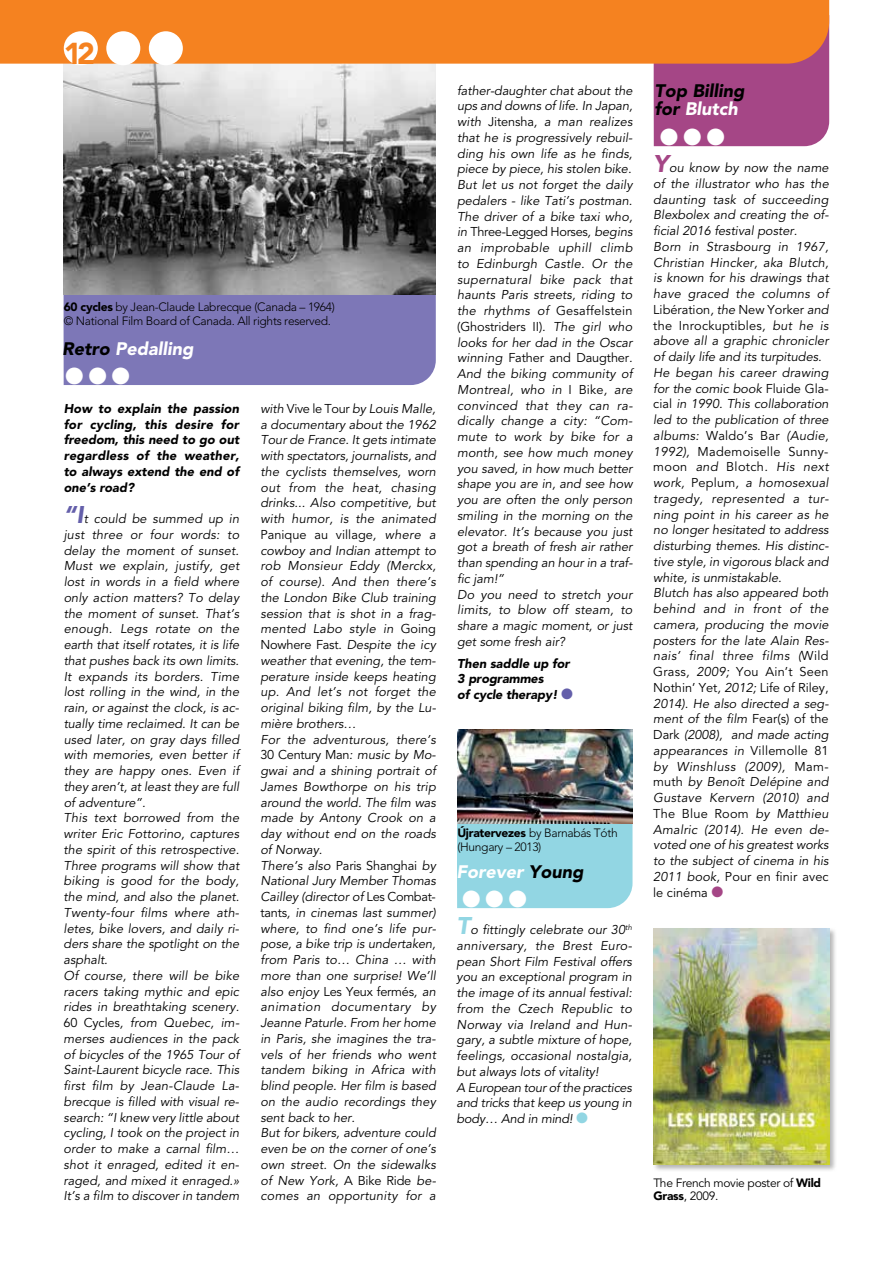
<style>
.page{position:relative;width:893px;height:1263px;background:#fff}
.page>*{position:absolute;margin:0;border:0;box-sizing:border-box;transform-origin:0 0}
.t1{font:900 30px "Avenir";color:#f58220}
.t2{font:23.4px "Zapf Dingbats ITC";color:#fff}
.t3{font:italic 900 18px "Avenir";color:#fff}
.t4{font:italic 900 18px/18px "Avenir";color:#000}
.t5{font:italic 12.75px/15.8px "Avenir";letter-spacing:.005em;color:#000}
.t6{font:italic 900 12.75px/15.8px "Avenir";color:#000;text-align:justify}
.t7{font:300 12px/13.5px "Avenir";letter-spacing:-.025em;color:#000}
.t8{font:12px/13.5px "Avenir";letter-spacing:-.025em;color:#000}
.s1{font-weight:900}
.s2{color:#000}
.s3{font-weight:900;font-size:24px;color:#645faa}
.s4{font-style:normal}
.s5{color:#645faa}
.s6{font-weight:900;font-size:24px;color:#92d6e3}
.s7{color:#92d6e3}
.s8{color:#fff}
.s9{font-weight:900;font-size:24px;color:#a54686}
.s10{color:#a54686}
</style>
<div class="page">
<div style="left:654px;top:64px;width:175px;height:82px;background:#a54686"></div>
<div style="left:652px;top:927px;width:185px;height:245px;background:#000;opacity:.3"></div>
<img style="left:654px;top:928px;width:175px;height:236px">
<div style="left:63px;top:253px;width:373px;height:132px;background:#7d77b7"></div>
<img style="left:64px;top:64px;width:372px;height:230px">
<div style="left:0;top:0;width:829px;height:64px;background:#f58220"></div>
<div style="left:64px;top:31px;width:34px;height:34px;background:#fff;border-radius:50%"></div>
<div style="left:106px;top:31px;width:34px;height:34px;background:#fff;border-radius:50%"></div>
<div style="left:149px;top:31px;width:34px;height:34px;background:#fff;border-radius:50%"></div>
<div style="left:457px;top:824px;width:175px;height:84px;background:#92d6e3"></div>
<img style="left:457px;top:729px;width:175px;height:95px">
<h1 class="t1" style="left:64px;top:35px;width:33px">12</h1>
<p class="t7" style="left:64px;top:300px;width:273px"><span class="s1">60 cycles</span> by Jean-Claude Labrecque (Canada – 1964) © National Film Board of Canada. All rights reserved.</p>
<h3 class="t3" style="left:62px;top:338px;width:133px"><span class="s2">Retro</span> Pedalling</h3>
<h2 class="t2" style="left:65px;top:365px;width:67px">●●●</h2>
<p class="t6" style="left:64px;top:400px;width:177px">How to explain the passion for cycling, this desire for freedom, this need to go out regardless of the weather, to always extend the end of one’s road?</p>
<p class="t5" style="left:64px;top:511px;width:177px"><span class="s3">“I</span>t could be summed up in just three or four words: to delay the moment of sunset.<br>Must we explain, justify, get lost in words in a field where only action matters? To delay the moment of sunset. That’s enough. Legs rotate on the earth that itself rotates, it is life that pushes back its own limits.<br>It expands its borders. Time lost rolling in the wind, in the rain, or against the clock, is ac&shy;tually time reclaimed. It can be used later, on gray days filled with memories, even better if they are happy ones. Even if they aren’t, at least they are full of adventure”.<br>This text borrowed from the writer Eric Fottorino, captures the spirit of this retrospective.<br>Three programs will show that biking is good for the body, the mind, and also the planet.<br>Twenty-four films where ath&shy;letes, bike lovers, and daily ri&shy;ders share the spotlight on the asphalt.<br>Of course, there will be bike racers taking mythic and epic rides in breathtaking scenery.<br><span class="s4">60 Cycles</span>, from Quebec, im&shy;merses audiences in the pack of bicycles of the 1965 Tour of<br>Saint-Laurent bicycle race. This first film by Jean-Claude La&shy;brecque is filled with visual re&shy;search: “I knew very little about cycling, I took on the project in order to make a carnal film… shot it enraged, edited it en&shy;raged, and mixed it enraged.»<br>It’s a film to discover in tandem</p>
<p class="t5" style="left:260px;top:401px;width:177px">with <span class="s4">Vive le Tour</span> by Louis Malle, a documentary about the 1962<br>Tour de France. It gets intimate with spectators, journalists, and the cyclists themselves, worn out from the heat, chasing drinks... Also competitive, but with humor, is the animated<br><span class="s4">Panique au village</span>, where a cowboy and Indian attempt to rob Monsieur Eddy (Merckx, of course). And then there’s the London Bike Club training session that is shot in a frag&shy;mented Labo style in <span class="s4">Going<br>Nowhere Fast.</span> Despite the icy weather that evening, the tem&shy;perature inside keeps heating up. And let’s not forget the original biking film, by the Lu&shy;mière brothers…<br>For the adventurous, there’s<br><span class="s4">30 Century Man</span>: music by Mo&shy;gwai and a shining portrait of<br>James Bowthorpe on his trip around the world. The film was made by Antony Crook on a day without end on the roads of Norway.<br>There’s also <span class="s4">Paris Shanghai</span> by<br>National Jury Member Thomas<br>Cailley (director of <span class="s4">Les Combat&shy;tants</span>, in cinemas last summer) where, to find one’s life pur&shy;pose, a bike trip is undertaken, from Paris to… China … with more than one surprise! We’ll also enjoy <span class="s4">Les Yeux fermés</span>, an animation documentary by<br>Jeanne Paturle. From her home in Paris, she imagines the tra&shy;vels of her friends who went tandem biking in Africa with blind people. Her film is based on the audio recordings they sent back to her.<br>But for bikers, adventure could even be on the corner of one’s own street. On the sidewalks of New York, <span class="s4">A Bike Ride</span> be&shy;comes an opportunity for a</p>
<p class="t5" style="left:457px;top:83px;width:177px">father-daughter chat about the ups and downs of life. In Japan, with <span class="s4">Jitensha</span>, a man realizes that he is progressively rebuil&shy;ding his own life as he finds, piece by piece, his stolen bike.<br>But let us not forget the daily pedalers - like Tati’s postman.<br>The driver of a bike taxi who, in <span class="s4">Three-Legged Horses</span>, begins an improbable uphill climb to Edinburgh Castle. Or the supernatural bike pack that haunts Paris streets, riding to the rhythms of <span class="s4">Gesaffelstein (Ghostriders II)</span>. The girl who looks for her dad in the Oscar winning <span class="s4">Father and Daugther</span>.<br>And the biking community of<br>Montreal, who in <span class="s4">I Bike</span>, are convinced that they can ra&shy;dically change a city: “Com&shy;mute to work by bike for a month, see how much money you saved, in how much better shape you are in, and see how you are often the only person smiling in the morning on the elevator. It’s because you just got a breath of fresh air rather than spending an hour in a traf&shy;fic jam!”<br>Do you need to stretch your limits, to blow off steam, to share a magic moment, or just get some fresh air?</p>
<p class="t6" style="left:457px;top:655px;width:118px;text-align:left">Then saddle up for<br>3 programmes<br>of cycle therapy! <span class="s5">●</span></p>
<p class="t7" style="left:457px;top:826px;width:162px"><span class="s1">Újratervezes</span> by Barnabás Tóth (Hungary – 2013)</p>
<h3 class="t3" style="left:456px;top:861px;width:128px">Forever <span class="s2">Young</span></h3>
<h2 class="t2" style="left:462px;top:887px;width:67px">●●●</h2>
<p class="t5" style="left:457px;top:922px;width:177px"><span class="s6">T</span>o fittingly celebrate our 30<sup>th </sup>anniversary, the Brest Euro&shy;pean Short Film Festival offers you an exceptional program in the image of its annual festival: from the Czech Republic to<br>Norway via Ireland and Hun&shy;gary, a subtle mixture of hope, feelings, occasional nostalgia, but always lots of vitality!<br>A European tour of the practices and tricks that keep us young in body… And in mind! <span class="s7">●</span></p>
<h3 class="t4" style="left:654px;top:82px;width:92px">Top Billing for <span class="s8">Blutch</span></h3>
<h2 class="t2" style="left:660px;top:126px;width:67px">●●●</h2>
<p class="t5" style="left:653px;top:160px;width:177px"><span class="s9">Y</span>ou know by now the name of the illustrator who has the daunting task of succeeding<br>Blexbolex and creating the of&shy;ficial 2016 festival poster.<br>Born in Strasbourg in 1967,<br>Christian Hincker, aka Blutch, is known for his drawings that have graced the columns of<br><span class="s4">Libération</span>, the <span class="s4">New Yorker</span> and <span class="s4">the Inrockuptibles</span>, but he is above all a graphic chronicler of daily life and its turpitudes.<br>He began his career drawing for the comic book <span class="s4">Fluide Gla&shy;cial</span> in 1990. This collaboration led to the publication of three albums: <span class="s4">Waldo’s Bar</span> (Audie,<br>1992), <span class="s4">Mademoiselle Sunny&shy;moon</span> and <span class="s4">Blotch</span>. His next work, <span class="s4">Peplum</span>, a homosexual tragedy, represented a tur&shy;ning point in his career as he no longer hesitated to address disturbing themes. His distinc&shy;tive style, in vigorous black and white, is unmistakable.<br>Blutch has also appeared both behind and in front of the camera, producing the movie posters for the late Alain Res&shy;nais’ final three films (<span class="s4">Wild<br>Grass</span>, 2009; <span class="s4">You Ain’t Seen<br>Nothin’ Yet</span>, 2012; <span class="s4">Life of Riley,<br></span>2014). He also directed a seg&shy;ment of the film <span class="s4">Fear(s) of the<br>Dark</span> (2008), and made acting appearances in <span class="s4">Villemolle 81 </span>by Winshluss (2009), <span class="s4">Mam&shy;muth</span> by Benoît Delépine and<br>Gustave Kervern (2010) and<br><span class="s4">The Blue Room</span> by Matthieu<br>Amalric (2014). He even de&shy;voted one of his greatest works to the subject of cinema in his<br>2011 book, <span class="s4">Pour en finir avec le cinéma</span> <span class="s10">●</span></p>
<p class="t8" style="left:653px;top:1176px;width:169px">The French movie poster of <span class="s1">Wild<br>Grass</span>, 2009.</p>
</div>
